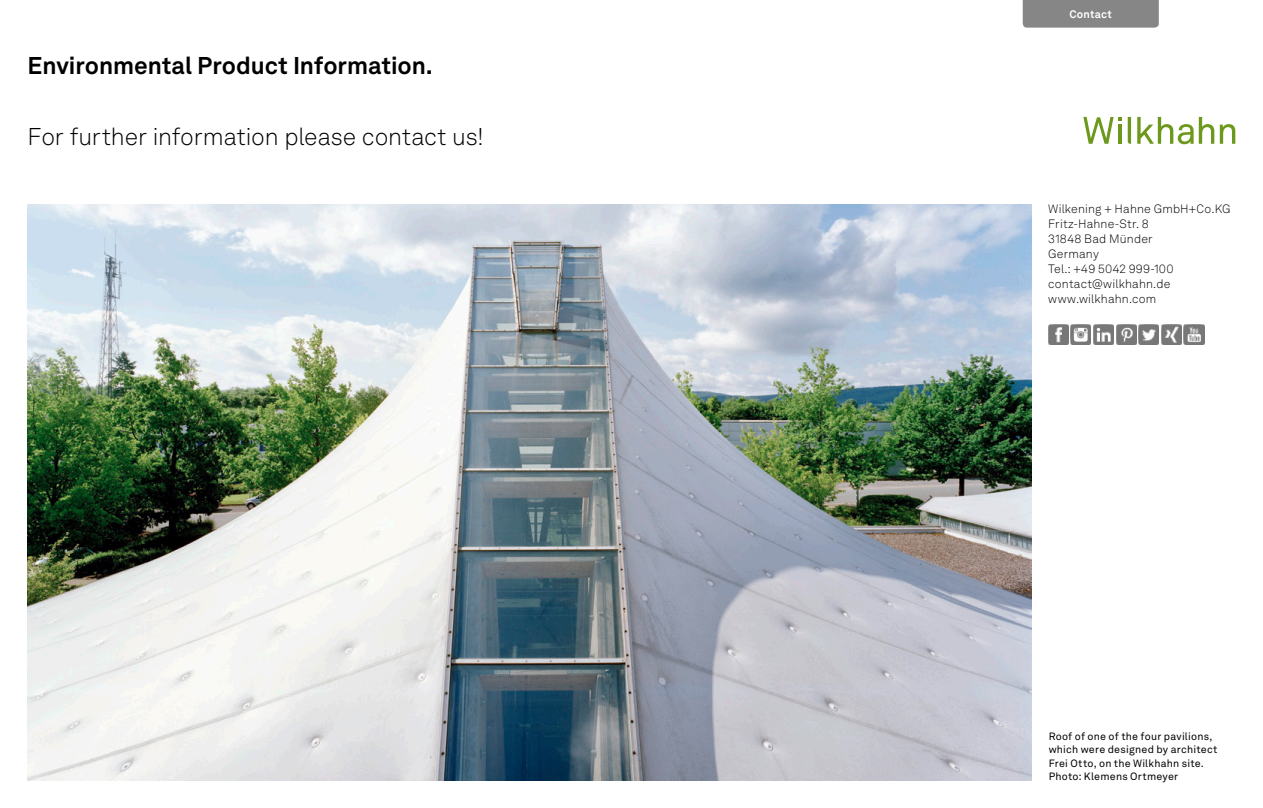
<style>
.page{position:relative;width:1263px;height:808px;background:#fff}
.page>*{position:absolute;margin:0;border:0;box-sizing:border-box;transform-origin:0 0}
.t1{font:300 24px "Akkurat LL";letter-spacing:-.005em;color:#000}
.t2{font:700 24px "Akkurat LL";letter-spacing:-.005em;color:#000}
.t3{font:300 12px/15px "Akkurat LL";letter-spacing:.015em;color:#000}
.t4{font:700 10.8px "Akkurat LL";letter-spacing:.025em;color:#fff}
.t5{font:10.5px/13.5px "Akkurat LL";letter-spacing:.02em;color:#000}
</style>
<div class="page">
<img style="left:1048px;top:325px;width:20px;height:20px">
<img style="left:1071px;top:325px;width:20px;height:20px">
<img style="left:1093px;top:325px;width:20px;height:20px">
<img style="left:1116px;top:325px;width:20px;height:20px">
<img style="left:1139px;top:325px;width:20px;height:20px">
<img style="left:1161px;top:325px;width:20px;height:20px">
<img style="left:1184px;top:325px;width:20px;height:20px">
<img style="left:28px;top:204px;width:1003px;height:576px">
<div style="left:1023px;top:0;width:136px;height:28px;background:#868686"></div>
<svg style="left:1083px;top:117px;width:39px;height:27px"></svg>
<hr style="left:1118px;top:125px;width:3px;height:19px;background:#6c991c">
<svg style="left:1128px;top:117px;width:3px;height:27px"></svg>
<svg style="left:1137px;top:117px;width:56px;height:27px"></svg>
<svg style="left:1199px;top:117px;width:15px;height:27px"></svg>
<svg style="left:1220px;top:124px;width:15px;height:20px"></svg>
<h1 class="t2" style="left:28px;top:47px;width:407px">Environmental Product Information.</h1>
<h1 class="t1" style="left:28px;top:119px;width:457px">For further information please contact us !</h1>
<p class="t4" style="left:1069px;top:6px;width:44px">Contact</p>
<p class="t3" style="left:1048px;top:201px;width:184px">Wilkening + Hahne GmbH+Co.KG<br>Fritz-Hahne-Str. 8<br>31848 Bad Münder<br>Germany<br>Tel.: +49 5042 999-100 contact@wilkhahn.de www.wilkhahn.com</p>
<p class="t5" style="left:1049px;top:729px;width:170px">Roof of one of the four pavilions, which were designed by architect<br>Frei Otto, on the Wilkhahn site.<br>Photo: Klemens Ortmeyer</p>
</div>
